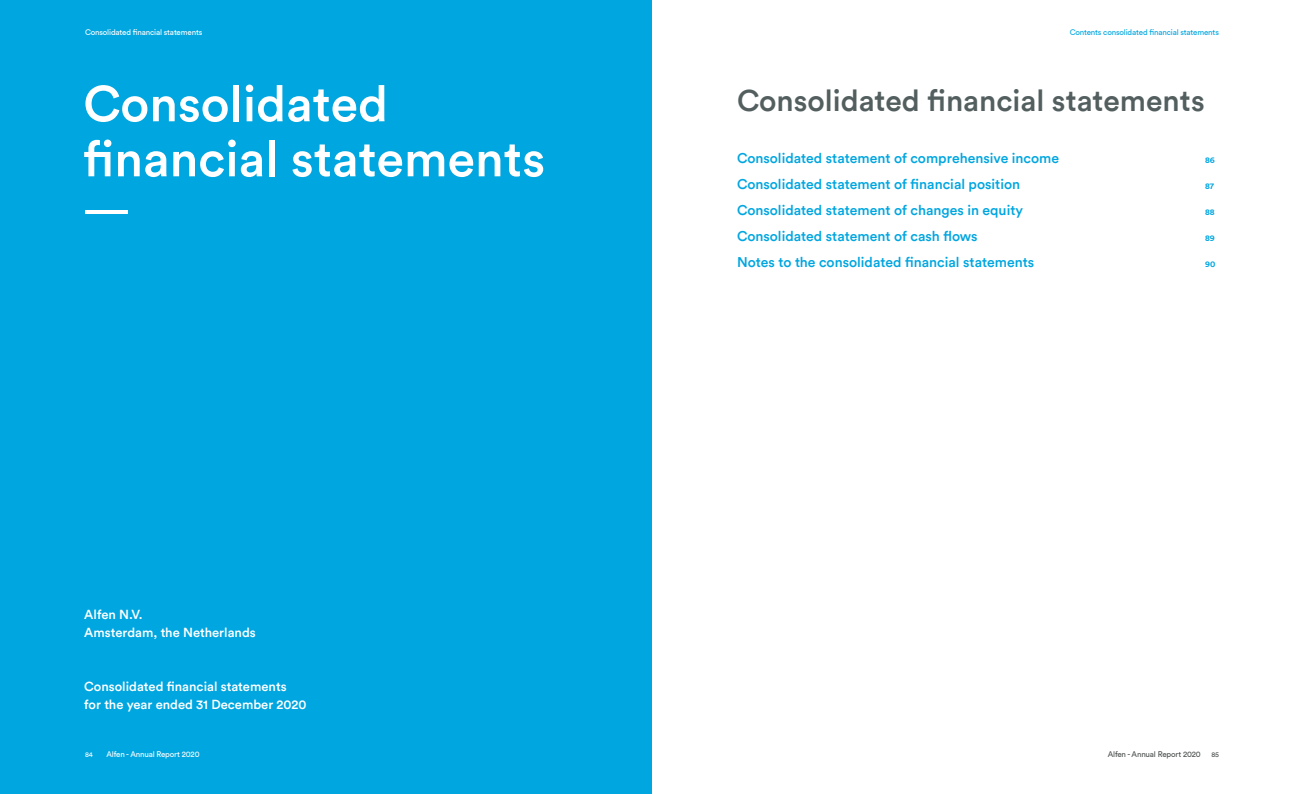
<style>
.page{position:relative;width:1304px;height:794px;background:#fff}
.page>*{position:absolute;margin:0;border:0;box-sizing:border-box;transform-origin:0 0}
.t1{font:500 50px/55px "Circular Std";color:#fff}
.t2{font:500 30px "Circular";color:#535e5f}
.t3{font:500 14px "Circular Std";color:#00a6e0}
.t4{font:500 13px/18px "Circular Std";color:#fff}
.t5{font:700 8.5px "Circular Std";color:#00a6e0}
.t6{font:8px "Circular Std";letter-spacing:-.02em;color:#fff}
.t7{font:8px "Circular Std";letter-spacing:-.02em;color:#00a6e0}
.t8{font:8px "Circular Std";letter-spacing:-.02em;color:#4e5151}
.t9{font:7px "Circular Std";color:#4e5151}
.t10{font:7px "Circular Std";color:#fff}
</style>
<div class="page">
<div style="left:0;top:0;width:652px;height:794px;background:#00a6e0"></div>
<hr style="left:85px;top:210px;width:43px;height:3px;background:#fff">
<p class="t6" style="left:85px;top:28px;width:119px">Consolidated financial statements</p>
<p class="t6" style="left:99px;top:28px;width:19px">tents</p>
<p class="t7" style="left:1070px;top:28px;width:151px">Contents consolidated financial statements</p>
<h1 class="t1" style="left:83px;top:75px;width:463px">Consolidated financial statements</h1>
<h2 class="t2" style="left:737px;top:82px;width:469px">Consolidated financial statements</h2>
<p class="t3" style="left:737px;top:149px;width:323px">Consolidated statement of comprehensive income</p>
<p class="t5" style="left:1205px;top:155px;width:11px">86</p>
<p class="t3" style="left:737px;top:175px;width:285px">Consolidated statement of financial position</p>
<p class="t5" style="left:1205px;top:181px;width:11px">87</p>
<p class="t3" style="left:737px;top:201px;width:288px">Consolidated statement of changes in equity</p>
<p class="t5" style="left:1205px;top:207px;width:11px">88</p>
<p class="t3" style="left:737px;top:227px;width:242px">Consolidated statement of cash flows</p>
<p class="t5" style="left:1205px;top:233px;width:11px">89</p>
<p class="t3" style="left:737px;top:253px;width:299px">Notes to the consolidated financial statements</p>
<p class="t5" style="left:1205px;top:259px;width:12px">90</p>
<p class="t4" style="left:84px;top:605px;width:173px">Alfen N.V.<br>Amsterdam, the Netherlands</p>
<p class="t4" style="left:84px;top:677px;width:224px">Consolidated financial statements for the year ended 31 December 2020</p>
<p class="t10" style="left:85px;top:751px;width:9px">84</p>
<p class="t6" style="left:107px;top:749px;width:95px">Alfen - Annual Report 2020</p>
<p class="t6" style="left:191px;top:749px;width:8px">17</p>
<p class="t8" style="left:1108px;top:750px;width:95px">Alfen - Annual Report 2020</p>
<p class="t9" style="left:1211px;top:751px;width:9px">85</p>
</div>
